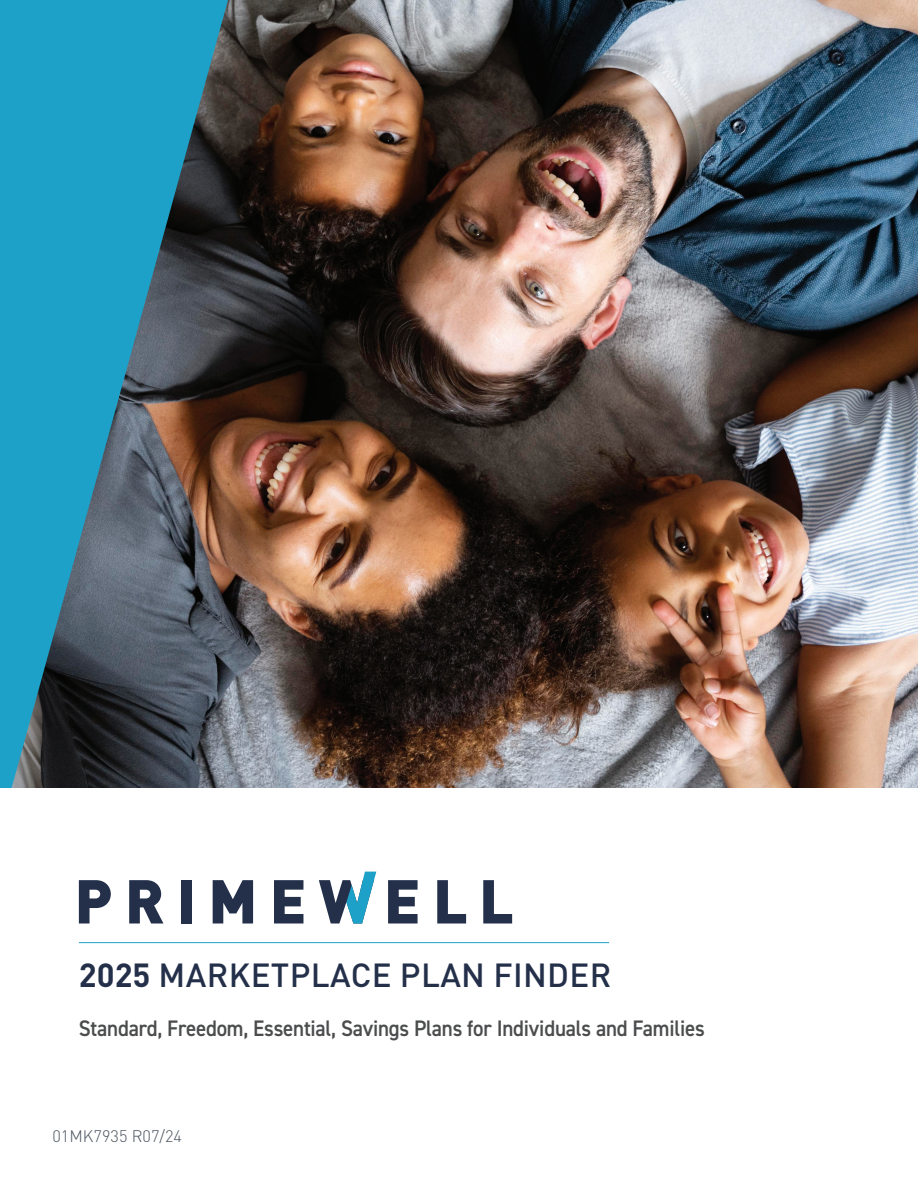
<style>
.page{position:relative;width:918px;height:1188px;background:#fff}
.page>*{position:absolute;margin:0;border:0;box-sizing:border-box;transform-origin:0 0}
.t1{font:500 33px "DINOT";letter-spacing:.01em;color:#24304a}
.t2{font:600 22.5px "DIN2014";letter-spacing:-.01em;color:#4b4c4d;scale:.93 1}
.t3{font:300 16.5px "DINOT";color:#4a545f}
.s1{font-weight:700}
</style>
<div class="page">
<img style="left:228px;top:0;width:690px;height:788px">
<svg style="left:0;top:0;width:228px;height:788px;background:#337991"></svg>
<svg style="left:79px;top:880px;width:32px;height:44px"></svg>
<svg style="left:129px;top:880px;width:34px;height:44px"></svg>
<div style="left:181px;top:880px;width:11px;height:44px;background:#24304a"></div>
<svg style="left:213px;top:880px;width:40px;height:44px"></svg>
<svg style="left:274px;top:880px;width:29px;height:44px"></svg>
<svg style="left:388px;top:880px;width:30px;height:44px"></svg>
<svg style="left:437px;top:880px;width:29px;height:44px"></svg>
<svg style="left:483px;top:880px;width:29px;height:44px"></svg>
<svg style="left:319px;top:872px;width:57px;height:52px"></svg>
<hr style="left:79px;top:942px;width:530px;height:1px;background:#1da1c9">
<h1 class="t1" style="left:79px;top:950px;width:534px"><span class="s1">2025</span> MARKETPLACE PLAN FINDER</h1>
<p class="t2" style="left:79px;top:1013px;width:675px">Standard, Freedom, Essential, Savings Plans for Individuals and Families</p>
<p class="t3" style="left:52px;top:1124px;width:131px">01MK7935 R07/24</p>
</div>
